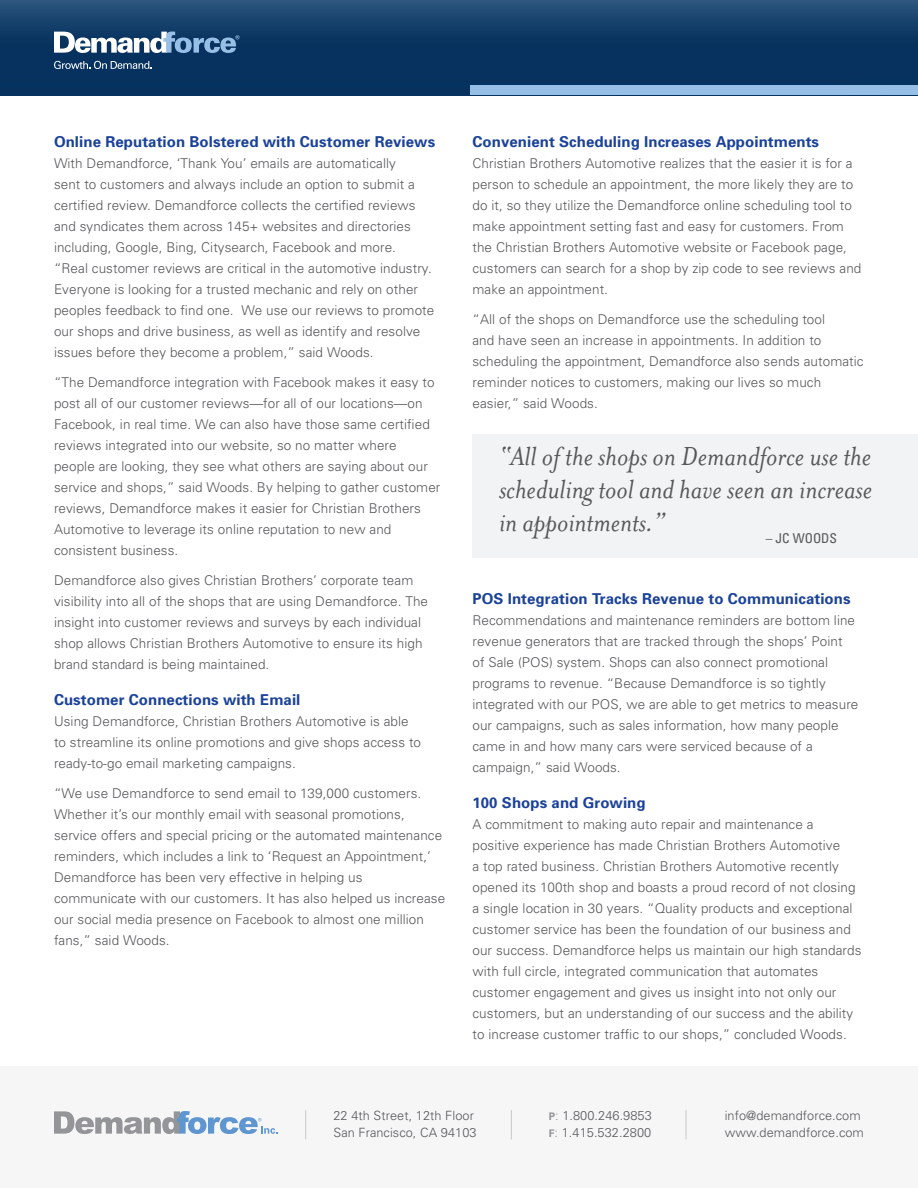
<style>
.page{position:relative;width:918px;height:1188px;background:#fff}
.page>*{position:absolute;margin:0;border:0;box-sizing:border-box;transform-origin:0 0}
.t1{font:italic 30px/33px "Mrs Eaves";color:#57585a;text-align:justify}
.Head_1{font:700 15px "Univers";letter-spacing:.005em;color:#1b4299}
.Body{font:300 13.5px/21px "Univers";letter-spacing:.005em;color:#57585a}
.t2{font:condensed 13.5px "Univers";color:#57585a}
.t3{font:300 12.75px "Univers";letter-spacing:.005em;color:#57585a}
.s1{font-weight:700;font-size:10.5px;color:#939598}
.s2{color:#939598}
</style>
<div class="page">
<img style="left:0;top:0;width:918px;height:95px">
<svg style="left:54px;top:32px;width:186px;height:21px"></svg>
<svg style="left:54px;top:61px;width:98px;height:8px"></svg>
<div style="left:0;top:1066px;width:918px;height:122px;background:#f6f6f7"></div>
<svg style="left:511px;top:1110px;width:1px;height:29px"></svg>
<svg style="left:305px;top:1110px;width:1px;height:29px"></svg>
<svg style="left:686px;top:1110px;width:1px;height:29px"></svg>
<div style="left:470px;top:85px;width:448px;height:10px;background:#97bfe6"></div>
<svg style="left:54px;top:1111px;width:224px;height:23px"></svg>
<div style="left:472px;top:434px;width:446px;height:124px;background:#f2f3f4"></div>
<p class="Head_1" style="left:54px;top:132px;width:383px">Online Reputation Bolstered with Customer Reviews</p>
<p class="Body" style="left:54px;top:153px;width:382px">With Demandforce, ‘Thank You’ emails are automatically<br>sent to customers and always include an option to submit a certified review. Demandforce collects the certified reviews and syndicates them across 145+ websites and directories including, Google, Bing, Citysearch, Facebook and more.<br>“Real customer reviews are critical in the automotive industry.<br>Everyone is looking for a trusted mechanic and rely on other peoples feedback to find one. We use our reviews to promote our shops and drive business, as well as identify and resolve issues before they become a problem,” said Woods.</p>
<p class="Body" style="left:54px;top:372px;width:388px">“The Demandforce integration with Facebook makes it easy to post all of our customer reviews—for all of our locations—on Facebook, in real time. We can also have those same certified reviews integrated into our website, so no matter where people are looking, they see what others are saying about our service and shops,” said Woods. By helping to gather customer reviews, Demandforce makes it easier for Christian Brothers Automotive to leverage its online reputation to new and consistent business.</p>
<p class="Body" style="left:54px;top:569px;width:376px">Demandforce also gives Christian Brothers’ corporate team visibility into all of the shops that are using Demandforce. The insight into customer reviews and surveys by each individual shop allows Christian Brothers Automotive to ensure its high brand standard is being maintained.</p>
<p class="Head_1" style="left:54px;top:690px;width:248px">Customer Connections with Email</p>
<p class="Body" style="left:54px;top:711px;width:369px">Using Demandforce, Christian Brothers Automotive is able to streamline its online promotions and give shops access to ready-to-go email marketing campaigns.</p>
<p class="Body" style="left:54px;top:782px;width:393px">“We use Demandforce to send email to 139,000 customers.<br>Whether it’s our monthly email with seasonal promotions, service offers and special pricing or the automated maintenance reminders, which includes a link to ‘Request an Appointment,’ Demandforce has been very effective in helping us communicate with our customers. It has also helped us increase our social media presence on Facebook to almost one million fans,” said Woods.</p>
<p class="Head_1" style="left:472px;top:132px;width:348px">Convenient Scheduling Increases Appointments</p>
<p class="Body" style="left:472px;top:153px;width:390px">Christian Brothers Automotive realizes that the easier it is for a person to schedule an appointment, the more likely they are to do it, so they utilize the Demandforce online scheduling tool to make appointment setting fast and easy for customers. From the Christian Brothers Automotive website or Facebook page, customers can search for a shop by zip code to see reviews and make an appointment.</p>
<p class="Body" style="left:472px;top:309px;width:393px">“All of the shops on Demandforce use the scheduling tool<br>and have seen an increase in appointments. In addition to scheduling the appointment, Demandforce also sends automatic reminder notices to customers, making our lives so much easier,” said Woods.</p>
<p class="t1" style="left:499px;top:439px;width:375px">“All of the shops on Demandforce use the scheduling tool and have seen an increase in appointments.”</p>
<p class="t2" style="left:766px;top:529px;width:73px">– JC WOODS</p>
<p class="Head_1" style="left:472px;top:589px;width:380px">POS Integration Tracks Revenue to Communications</p>
<p class="Body" style="left:472px;top:609px;width:387px">Recommendations and maintenance reminders are bottom line revenue generators that are tracked through the shops’ Point<br>of Sale (POS) system. Shops can also connect promotional programs to revenue. “Because Demandforce is so tightly integrated with our POS, we are able to get metrics to measure our campaigns, such as sales information, how many people came in and how many cars were serviced because of a campaign,” said Woods.</p>
<p class="Head_1" style="left:472px;top:793px;width:175px">100 Shops and Growing</p>
<p class="Body" style="left:472px;top:814px;width:390px">A commitment to making auto repair and maintenance a positive experience has made Christian Brothers Automotive<br>a top rated business. Christian Brothers Automotive recently opened its 100th shop and boasts a proud record of not closing a single location in 30 years. “Quality products and exceptional customer service has been the foundation of our business and our success. Demandforce helps us maintain our high standards with full circle, integrated communication that automates customer engagement and gives us insight into not only our customers, but an understanding of our success and the ability to increase customer traffic to our shops,” concluded Woods.</p>
<p class="t3" style="left:334px;top:1108px;width:142px">22 4th Street, 12th Floor</p>
<p class="t3" style="left:334px;top:1125px;width:145px">San Francisco, CA 94103</p>
<p class="t3" style="left:549px;top:1108px;width:105px"><span class="s1">P</span><span class="s2">:</span> 1.800.246.9853</p>
<p class="t3" style="left:549px;top:1125px;width:104px"><span class="s1">F</span><span class="s2">:</span> 1.415.532.2800</p>
<p class="t3" style="left:725px;top:1108px;width:138px">info@demandforce.com</p>
<p class="t3" style="left:725px;top:1125px;width:141px">www.demandforce.com</p>
</div>
